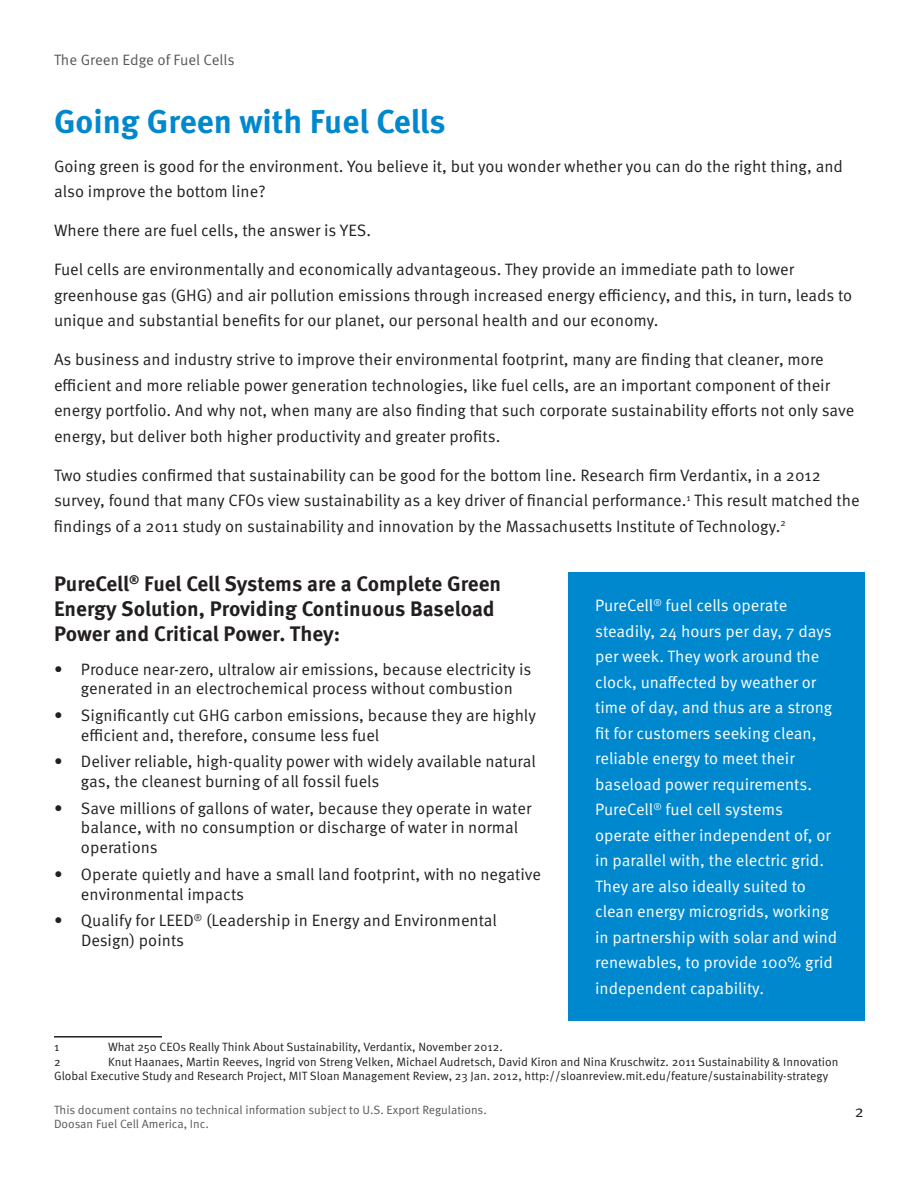
<style>
.page{position:relative;width:918px;height:1188px;background:#fff}
.page>*{position:absolute;margin:0;border:0;box-sizing:border-box;transform-origin:0 0}
.t1{font:700 33px "Meta Pro";color:#0088ce}
.t2{font:700 21px/25.2px "Meta Pro";color:#231f20}
.t3{font:16.5px/25.5px "Meta Pro";color:#231f20}
.t4{font:16.5px/25.5px "Meta Pro";color:#fff}
.t5{font:15px "Meta Pro";color:#57585a}
.t6{font:12px/14.4px "Meta Pro";color:#231f20}
.t7{font:12px/14.4px "Meta Pro";color:#57585a}
</style>
<div class="page">
<hr style="left:54px;top:1036px;width:108px;height:2px;background:#231f20">
<div style="left:568px;top:572px;width:296px;height:449px;background:#0088ce"></div>
<p class="t5" style="left:54px;top:51px;width:182px">The Green Edge of Fuel Cells</p>
<h1 class="t1" style="left:54px;top:101px;width:393px">Going Green with Fuel Cells</h1>
<p class="t3" style="left:54px;top:154px;width:790px">Going green is good for the environment. You believe it, but you wonder whether you can do the right thing, and also improve the bottom line?</p>
<p class="t3" style="left:54px;top:218px;width:319px">Where there are fuel cells, the answer is YES.</p>
<p class="t3" style="left:54px;top:257px;width:800px">Fuel cells are environmentally and economically advantageous. They provide an immediate path to lower greenhouse gas (GHG) and air pollution emissions through increased energy efficiency, and this, in turn, leads to unique and substantial benefits for our planet, our personal health and our economy.</p>
<p class="t3" style="left:54px;top:347px;width:802px">As business and industry strive to improve their environmental footprint, many are finding that cleaner, more efficient and more reliable power generation technologies, like fuel cells, are an important component of their energy portfolio. And why not, when many are also finding that such corporate sustainability efforts not only save energy, but deliver both higher productivity and greater profits.</p>
<p class="t3" style="left:54px;top:463px;width:807px">Two studies confirmed that sustainability can be good for the bottom line. Research firm Verdantix, in a 2012 survey, found that many CFOs view sustainability as a key driver of financial performance.<sup>1</sup> This result matched the findings of a 2011 study on sustainability and innovation by the Massachusetts Institute of Technology.<sup>2</sup></p>
<p class="t2" style="left:54px;top:571px;width:449px">PureCell<sup>®</sup> Fuel Cell Systems are a Complete Green<br>Energy Solution, Providing Continuous Baseload<br>Power and Critical Power. They:</p>
<p class="t3" style="left:54px;top:659px;width:479px;line-height:19.8px;text-align:center">• Produce near-zero, ultralow air emissions, because electricity is generated in an electrochemical process without combustion</p>
<p class="t3" style="left:81px;top:705px;width:456px;line-height:19.8px;text-indent:-27px">• Significantly cut GHG carbon emissions, because they are highly efficient and, therefore, consume less fuel</p>
<p class="t3" style="left:81px;top:752px;width:456px;line-height:19.8px;text-indent:-27px">• Deliver reliable, high-quality power with widely available natural gas, the cleanest burning of all fossil fuels</p>
<p class="t3" style="left:81px;top:798px;width:452px;line-height:19.8px;text-indent:-27px">• Save millions of gallons of water, because they operate in water balance, with no consumption or discharge of water in normal operations</p>
<p class="t3" style="left:81px;top:864px;width:462px;line-height:19.8px;text-indent:-27px">• Operate quietly and have a small land footprint, with no negative environmental impacts</p>
<p class="t3" style="left:81px;top:911px;width:418px;line-height:19.8px;text-indent:-27px">• Qualify for LEED<sup>®</sup> (Leadership in Energy and Environmental<br>Design) points</p>
<p class="t4" style="left:595px;top:593px;width:244px">PureCell<sup>®</sup> fuel cells operate steadily, 24 hours per day, 7 days per week. They work around the clock, unaffected by weather or time of day, and thus are a strong fit for customers seeking clean, reliable energy to meet their baseload power requirements.<br>PureCell<sup>®</sup> fuel cell systems operate either independent of, or in parallel with, the electric grid.<br>They are also ideally suited to clean energy microgrids, working in partnership with solar and wind renewables, to provide 100% grid independent capability.</p>
<p class="t6" style="left:54px;top:1040px;width:7px">1</p>
<p class="t6" style="left:108px;top:1040px;width:396px">What 250 CEOs Really Think About Sustainability, Verdantix, November 2012.</p>
<p class="t6" style="left:54px;top:1054px;width:8px">2</p>
<p class="t6" style="left:54px;top:1054px;width:786px;text-indent:54px">Knut Haanaes, Martin Reeves, Ingrid von Streng Velken, Michael Audretsch, David Kiron and Nina Kruschwitz. 2011 Sustainability &amp; Innovation<br>Global Executive Study and Research Project, MIT Sloan Management Review, 23 Jan. 2012, http://sloanreview.mit.edu/feature/sustainability-strategy</p>
<p class="t7" style="left:54px;top:1103px;width:434px">This document contains no technical information subject to U.S. Export Regulations.<br>Doosan Fuel Cell America, Inc.</p>
<p class="t3" style="left:855px;top:1099px;width:11px">2</p>
</div>
